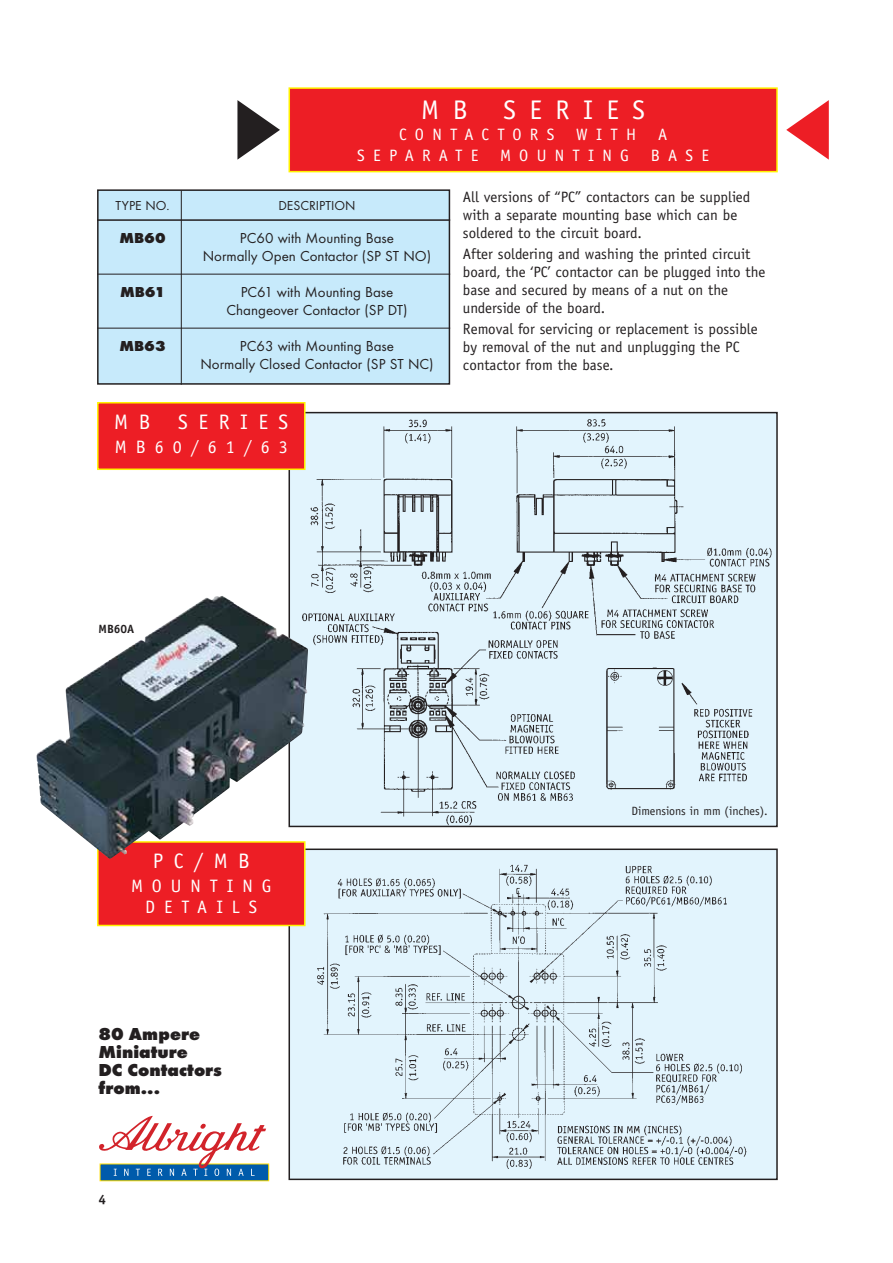
<style>
.page{position:relative;width:893px;height:1263px;background:#fff}
.page>*{position:absolute;margin:0;border:0;box-sizing:border-box;transform-origin:0 0}
.t1{font:27px "Officina Sans";letter-spacing:.5em;color:#fff}
.t2{font:21px "Officina Sans";letter-spacing:.5em;color:#fff}
.t3{font:800 18px/18px "Futura T";color:#231f20}
.t4{font:18px/21px "Officina Sans";letter-spacing:.5em;color:#fff;text-align:center}
.t5{font:16.5px "Officina Sans";letter-spacing:.5em;color:#fff}
.t6{font:15px/18px "Officina Sans";color:#231f20}
.t7{font:15px/18px "Futura T";color:#231f20;text-align:center}
.t8{font:800 15px "Futura T";color:#231f20}
.t9{font:13.5px "Futura T";color:#231f20}
.t10{font:700 13.5px "Officina Sans";color:#231f20}
.t11{font:12px "Officina Sans";color:#231f20}
.t12{font:700 12px "Officina Sans";color:#231f20}
</style>
<div class="page">
<img style="left:291px;top:415px;width:483px;height:409px">
<div style="left:288px;top:412px;width:489px;height:415px;border:2px solid #231f20"></div>
<div style="left:98px;top:403px;width:207px;height:66px;background:#ed1e25"></div>
<div style="left:97px;top:402px;width:208px;height:68px;border:2px solid #fff200"></div>
<div style="left:98px;top:190px;width:351px;height:194px;background:#c7eafb"></div>
<div style="left:97px;top:189px;width:353px;height:196px;border:2px solid #231f20"></div>
<hr style="left:97px;top:274px;width:353px;height:1px;background:#231f20">
<hr style="left:97px;top:328px;width:353px;height:1px;background:#231f20">
<hr style="left:181px;top:190px;width:1px;height:195px;background:#231f20">
<hr style="left:97px;top:219px;width:353px;height:2px;background:#231f20">
<div style="left:289px;top:849px;width:488px;height:330px;background:#e2f4fd"></div>
<img style="left:317px;top:864px;width:430px;height:305px">
<div style="left:288px;top:849px;width:489px;height:331px;border:2px solid #231f20"></div>
<div style="left:98px;top:842px;width:207px;height:83px;background:#ed1e25"></div>
<div style="left:97px;top:841px;width:208px;height:85px;border:2px solid #fff200"></div>
<div style="left:289px;top:88px;width:488px;height:84px;background:#ed1e25"></div>
<div style="left:288px;top:87px;width:489px;height:85px;border:2px solid #fff200"></div>
<svg style="left:786px;top:100px;width:42px;height:59px"></svg>
<svg style="left:237px;top:100px;width:43px;height:60px"></svg>
<img style="left:37px;top:596px;width:271px;height:263px">
<div style="left:100px;top:1164px;width:169px;height:17px;background:#005bab"></div>
<svg style="left:99px;top:1116px;width:167px;height:60px"></svg>
<h1 class="t1" style="left:421px;top:99px;width:48px">M B</h1>
<h1 class="t1" style="left:503px;top:99px;width:143px">SERIES</h1>
<p class="t5" style="left:399px;top:128px;width:157px">CONTACTORS</p>
<p class="t5" style="left:576px;top:128px;width:61px">WITH</p>
<p class="t5" style="left:658px;top:128px;width:11px">A</p>
<p class="t5" style="left:357px;top:149px;width:123px">SEPARATE</p>
<p class="t5" style="left:500px;top:149px;width:130px">MOUNTING</p>
<p class="t5" style="left:651px;top:149px;width:60px">BASE</p>
<p class="t9" style="left:116px;top:200px;width:56px">TYPE NO.</p>
<p class="t9" style="left:278px;top:200px;width:79px">DESCRIPTION</p>
<p class="t8" style="left:119px;top:233px;width:48px">MB60</p>
<p class="t7" style="left:203px;top:230px;width:230px">PC60 with Mounting Base<br>Normally Open Contactor (SP ST NO)</p>
<p class="t8" style="left:120px;top:287px;width:46px">MB61</p>
<p class="t7" style="left:226px;top:284px;width:182px">PC61 with Mounting Base<br>Changeover Contactor (SP DT)</p>
<p class="t8" style="left:119px;top:341px;width:48px">MB63</p>
<p class="t7" style="left:200px;top:338px;width:235px">PC63 with Mounting Base<br>Normally Closed Contactor (SP ST NC)</p>
<h2 class="t2" style="left:114px;top:414px;width:38px">M B</h2>
<h2 class="t2" style="left:178px;top:414px;width:112px">SERIES</h2>
<p class="t4" style="left:115px;top:438px;width:174px">MB60/61/63</p>
<p class="t6" style="left:463px;top:189px;width:289px">All versions of “PC” contactors can be supplied with a separate mounting base which can be soldered to the circuit board.</p>
<p class="t6" style="left:463px;top:246px;width:304px">After soldering and washing the printed circuit board, the ‘PC’ contactor can be plugged into the base and secured by means of a nut on the underside of the board.</p>
<p class="t6" style="left:463px;top:321px;width:296px">Removal for servicing or replacement is possible by removal of the nut and unplugging the PC contactor from the base.</p>
<p class="t12" style="left:99px;top:625px;width:37px">MB60A</p>
<h2 class="t2" style="left:153px;top:853px;width:99px">PC/MB</h2>
<p class="t4" style="left:131px;top:877px;width:142px">MOUNTING<br>DETAILS</p>
<p class="t3" style="left:99px;top:1028px;width:125px">80 Ampere<br>Miniature<br>DC Contactors from...</p>
<p class="t10" style="left:99px;top:1194px;width:9px">4</p>
<p class="t11" style="left:631px;top:806px;width:138px">Dimensions in mm (inches).</p>
</div>
